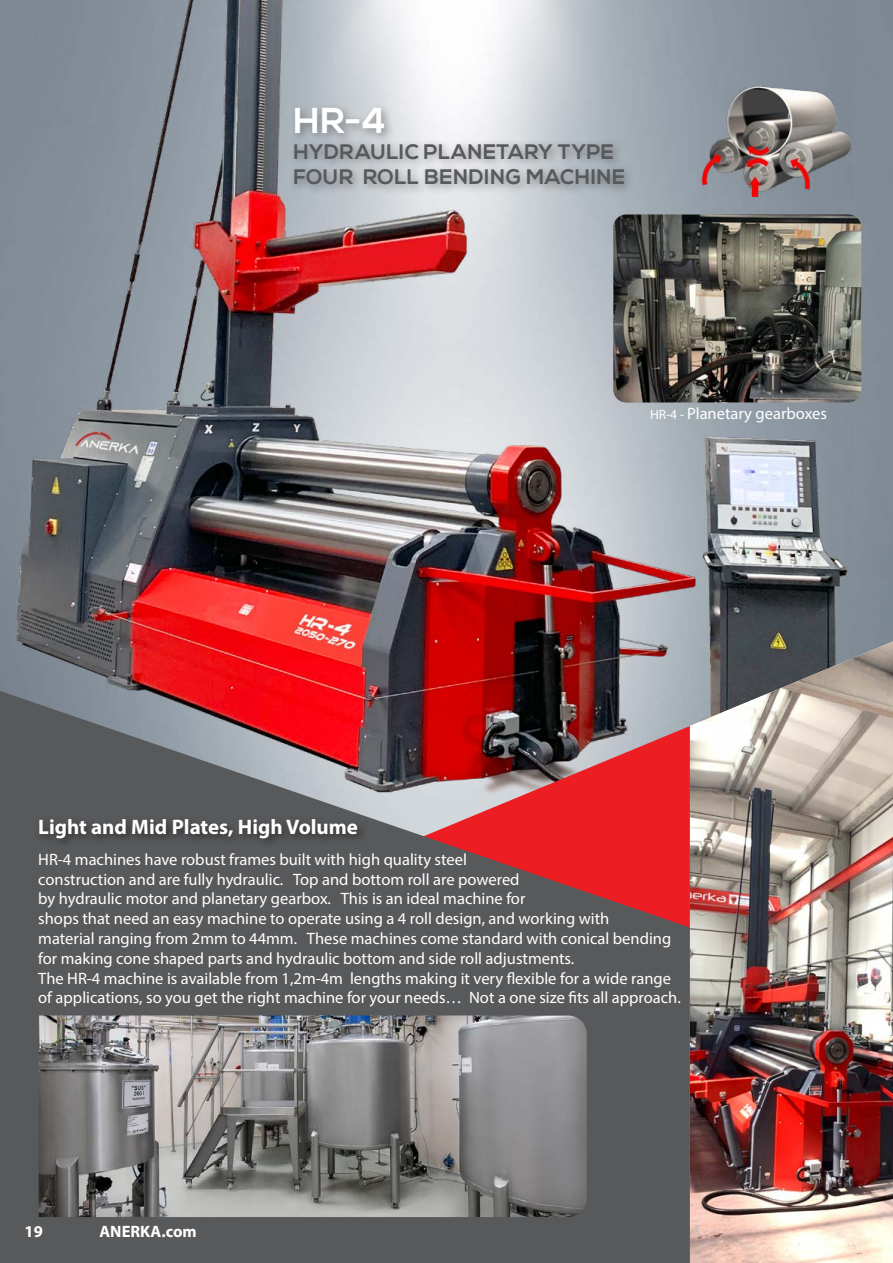
<style>
.page{position:relative;width:893px;height:1263px;background:#fff}
.page>*{position:absolute;margin:0;border:0;box-sizing:border-box;transform-origin:0 0}
.t1{font:700 36px "Nexa";color:#fff}
.t2{font:700 21px/25.2px "Nexa";letter-spacing:.025em;color:#58595b}
.t3{font:700 21px "Myriad Pro";color:#fff}
.t4{font:16.5px/19.8px "Myriad Pro";color:#fff}
.t5{font:700 16.5px "Myriad Pro";color:#fff}
.s1{font-size:13.5px}
</style>
<div class="page">
<div style="left:853px;top:0;width:40px;height:641px;background:#818b95"></div>
<img style="left:0;top:0;width:853px;height:691px">
<svg style="left:419px;top:642px;width:271px;height:49px;background:#85383a"></svg>
<svg style="left:0;top:691px;width:690px;height:572px;background:#745558"></svg>
<img style="left:690px;top:641px;width:203px;height:622px">
<div style="left:34px;top:814px;width:335px;height:36px;background:#000;opacity:.5"></div>
<div style="left:289px;top:103px;width:347px;height:92px;background:#000;opacity:.35"></div>
<img style="left:613px;top:214px;width:248px;height:188px">
<img style="left:698px;top:85px;width:155px;height:112px">
<img style="left:39px;top:1015px;width:548px;height:202px">
<h1 class="t1" style="left:293px;top:100px;width:94px">HR-4</h1>
<p class="t2" style="left:293px;top:139px;width:333px">HYDRAULIC PLANETARY TYPE<br>FOUR ROLL BENDING MACHINE</p>
<p class="t4" style="left:650px;top:403px;width:178px"><span class="s1">HR-4 -</span> Planetary gearboxes</p>
<p class="t3" style="left:38px;top:813px;width:321px">Light and Mid Plates, High Volume</p>
<p class="t4" style="left:38px;top:849px;width:644px">HR-4 machines have robust frames built with high quality steel<br>construction and are fully hydraulic. Top and bottom roll are powered<br>by hydraulic motor and planetary gearbox. This is an ideal machine for<br>shops that need an easy machine to operate using a 4 roll design, and working with<br>material ranging from 2mm to 44mm. These machines come standard with conical bending for making cone shaped parts and hydraulic bottom and side roll adjustments.<br>The HR-4 machine is available from 1,2m-4m lengths making it very flexible for a wide range of applications, so you get the right machine for your needs… Not a one size fits all approach.</p>
<p class="t5" style="left:25px;top:1220px;width:20px">19</p>
<p class="t5" style="left:99px;top:1220px;width:99px">ANERKA.com</p>
</div>
